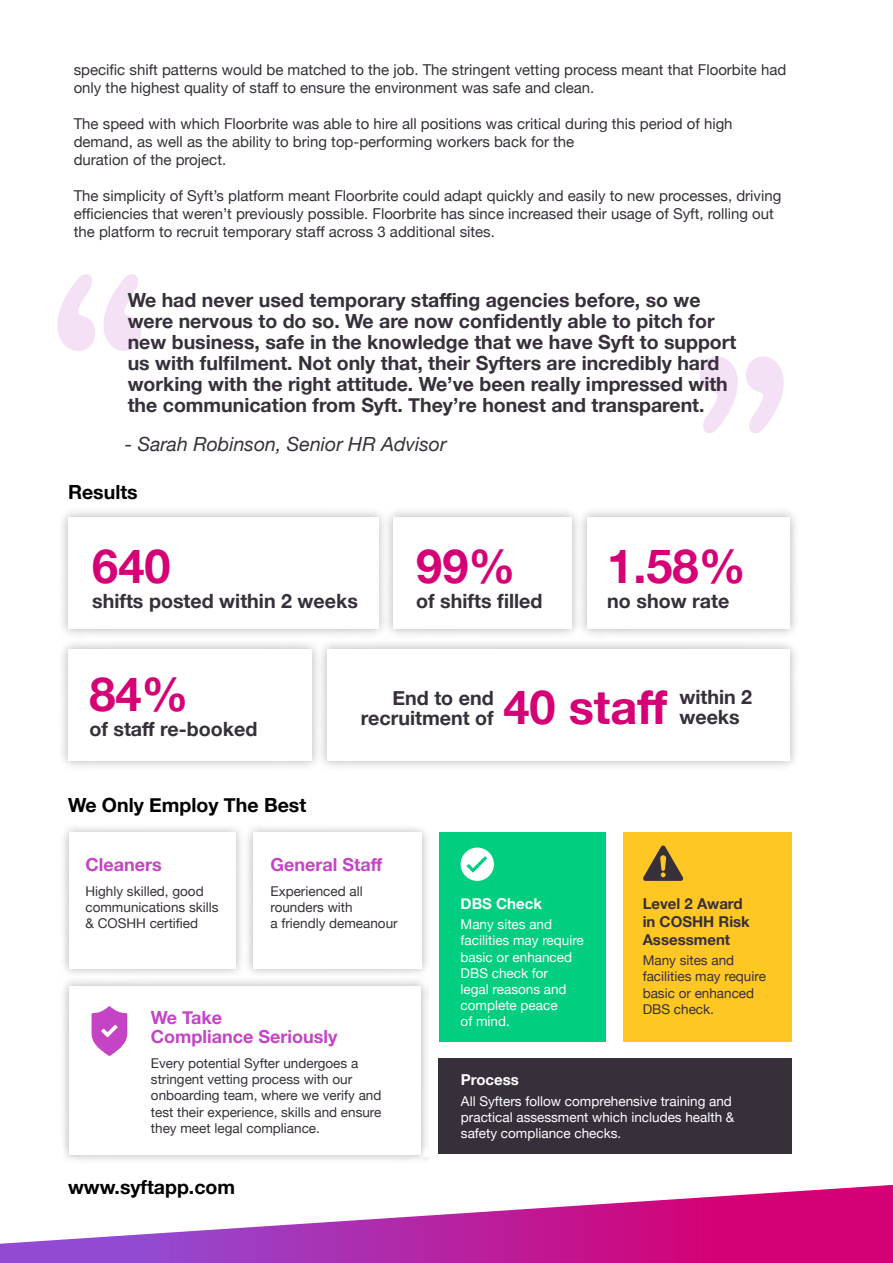
<style>
.page{position:relative;width:893px;height:1263px;background:#fff}
.page>*{position:absolute;margin:0;border:0;box-sizing:border-box;transform-origin:0 0}
.t1{font:700 180.45px "American Typewriter";color:#c544c5}
.t2{font:700 46.95px "Helvetica Neue";color:#d50075}
.t3{font:700 19.65px/19.6px "Helvetica Neue";color:#372f3a}
.t4{font:700 19.5px/21px "Helvetica Neue";color:#372f3a}
.t5{font:700 19.5px "Helvetica Neue";color:#000}
.t6{font:italic 19.5px "Helvetica Neue";color:#372f3a}
.t7{font:700 18px/19.5px "Helvetica Neue";color:#c544c5}
.t8{font:15px/18px "Helvetica Neue";color:#372f3a}
.t9{font:700 15px/18px "Helvetica Neue";color:#372f3a}
.t10{font:700 15px "Helvetica Neue";color:#fff}
.t11{font:13.5px/16.2px "Helvetica Neue";color:#372f3a}
.t12{font:13.5px/16.2px "Helvetica Neue";color:#fff}
</style>
<div class="page">
<svg style="left:0;top:1185px;width:893px;height:78px"></svg>
<div style="left:59px;top:975px;width:372px;height:189px;background:#372f3a;opacity:.37"></div>
<div style="left:69px;top:986px;width:352px;height:168px;background:#fff"></div>
<div style="left:439px;top:833px;width:167px;height:209px;background:#02ce80"></div>
<div style="left:623px;top:833px;width:168px;height:209px;background:#ffc724"></div>
<div style="left:438px;top:1058px;width:353px;height:96px;background:#372f3a"></div>
<svg style="left:461px;top:847px;width:33px;height:34px"></svg>
<svg style="left:643px;top:845px;width:41px;height:36px"></svg>
<svg style="left:92px;top:1006px;width:35px;height:50px"></svg>
<div style="left:59px;top:822px;width:186px;height:156px;background:#372f3a;opacity:.37"></div>
<div style="left:69px;top:833px;width:166px;height:136px;background:#fff"></div>
<div style="left:242px;top:822px;width:189px;height:156px;background:#372f3a;opacity:.37"></div>
<div style="left:253px;top:833px;width:168px;height:136px;background:#fff"></div>
<div style="left:57px;top:507px;width:332px;height:132px;background:#372f3a;opacity:.37"></div>
<div style="left:68px;top:517px;width:310px;height:112px;background:#fff"></div>
<div style="left:383px;top:507px;width:199px;height:132px;background:#372f3a;opacity:.37"></div>
<div style="left:393px;top:517px;width:179px;height:112px;background:#fff"></div>
<div style="left:576px;top:507px;width:224px;height:132px;background:#372f3a;opacity:.37"></div>
<div style="left:587px;top:517px;width:202px;height:112px;background:#fff"></div>
<div style="left:57px;top:638px;width:265px;height:133px;background:#372f3a;opacity:.37"></div>
<div style="left:68px;top:649px;width:244px;height:112px;background:#fff"></div>
<div style="left:316px;top:638px;width:484px;height:133px;background:#372f3a;opacity:.37"></div>
<div style="left:327px;top:649px;width:462px;height:112px;background:#fff"></div>
<p class="t8" style="left:74px;top:62px;width:714px">specific shift patterns would be matched to the job. The stringent vetting process meant that Floorbite had only the highest quality of staff to ensure the environment was safe and clean.</p>
<p class="t8" style="left:74px;top:116px;width:660px">The speed with which Floorbrite was able to hire all positions was critical during this period of high demand, as well as the ability to bring top-performing workers back for the<br>duration of the project.</p>
<p class="t8" style="left:74px;top:188px;width:709px">The simplicity of Syft’s platform meant Floorbrite could adapt quickly and easily to new processes, driving efficiencies that weren’t previously possible. Floorbrite has since increased their usage of Syft, rolling out the platform to recruit temporary staff across 3 additional sites.</p>
<h1 class="t1" style="left:46px;top:181px;width:107px">“</h1>
<p class="t4" style="left:128px;top:290px;width:610px">We had never used temporary staffing agencies before, so we were nervous to do so. We are now confidently able to pitch for new business, safe in the knowledge that we have Syft to support us with fulfilment. Not only that, their Syfters are incredibly hard working with the right attitude. We’ve been really impressed with the communication from Syft. They’re honest and transparent.</p>
<h1 class="t1" style="left:690px;top:264px;width:107px">”</h1>
<h3 class="t6" style="left:125px;top:430px;width:323px">- Sarah Robinson, Senior HR Advisor</h3>
<h3 class="t5" style="left:68px;top:477px;width:71px">Results</h3>
<h2 class="t2" style="left:92px;top:529px;width:80px">640</h2>
<h3 class="t3" style="left:92px;top:592px;width:267px">shifts posted within 2 weeks</h3>
<h2 class="t2" style="left:416px;top:529px;width:101px">99%</h2>
<h3 class="t3" style="left:416px;top:592px;width:128px">of shifts filled</h3>
<h2 class="t2" style="left:607px;top:529px;width:140px">1.58%</h2>
<h3 class="t3" style="left:607px;top:592px;width:123px">no show rate</h3>
<h2 class="t2" style="left:89px;top:657px;width:101px">84%</h2>
<h3 class="t3" style="left:89px;top:720px;width:169px">of staff re-booked</h3>
<h3 class="t5" style="left:68px;top:790px;width:240px">We Only Employ The Best</h3>
<h3 class="t3" style="left:361px;top:689px;width:134px;text-align:right">End to end recruitment of</h3>
<h2 class="t2" style="left:503px;top:670px;width:165px">40 staff</h2>
<h3 class="t3" style="left:679px;top:688px;width:74px">within 2 weeks</h3>
<p class="t7" style="left:85px;top:855px;width:78px">Cleaners</p>
<p class="t11" style="left:85px;top:884px;width:135px">Highly skilled, good communications skills &amp; COSHH certified</p>
<p class="t7" style="left:270px;top:855px;width:113px">General Staff</p>
<p class="t11" style="left:270px;top:884px;width:129px">Experienced all rounders with<br>a friendly demeanour</p>
<p class="t7" style="left:151px;top:1008px;width:188px">We Take<br>Compliance Seriously</p>
<p class="t11" style="left:151px;top:1056px;width:232px">Every potential Syfter undergoes a stringent vetting process with our onboarding team, where we verify and test their experience, skills and ensure they meet legal compliance.</p>
<h3 class="t5" style="left:68px;top:1171px;width:169px">www.syftapp.com</h3>
<p class="t10" style="left:461px;top:892px;width:83px">DBS Check</p>
<p class="t12" style="left:461px;top:917px;width:125px">Many sites and facilities may require basic or enhanced<br>DBS check for<br>legal reasons and complete peace<br>of mind.</p>
<p class="t9" style="left:643px;top:895px;width:109px">Level 2 Award in COSHH Risk<br>Assessment</p>
<p class="t11" style="left:643px;top:953px;width:125px">Many sites and facilities may require basic or enhanced<br>DBS check.</p>
<p class="t10" style="left:461px;top:1068px;width:60px">Process</p>
<p class="t12" style="left:461px;top:1094px;width:275px">All Syfters follow comprehensive training and practical assessment which includes health &amp; safety compliance checks.</p>
</div>
